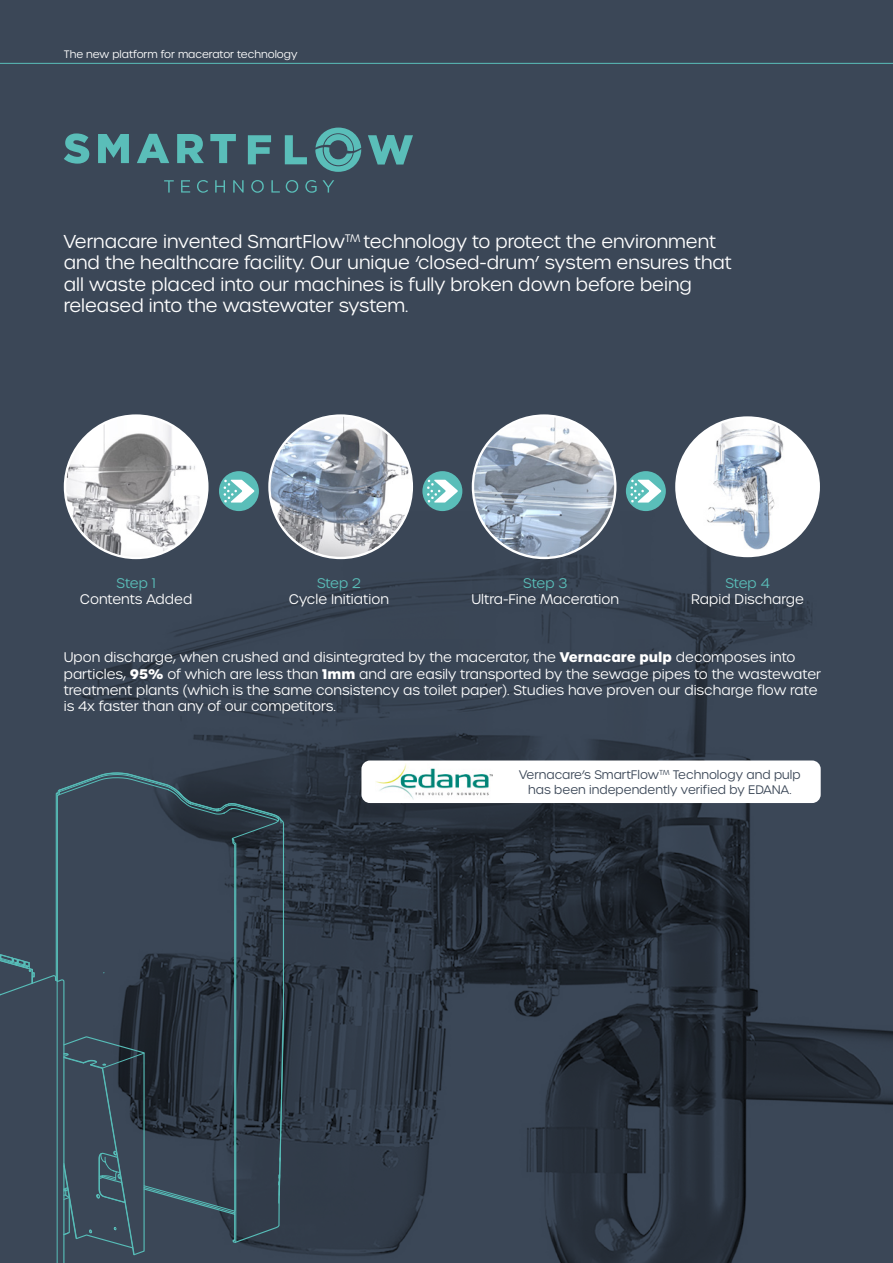
<style>
.page{position:relative;width:893px;height:1263px;background:#3b4757}
.page>*{position:absolute;margin:0;border:0;box-sizing:border-box;transform-origin:0 0}
.t1{font:300 18px/21.6px "Urbane";color:#fff}
.t2{font:300 13.5px/16.2px "Urbane";color:#fff}
.t3{font:300 13.5px "Urbane";letter-spacing:-.005em;color:#5abeb9}
.t4{font:300 12px/14.4px "Urbane";color:#3b4757;text-align:center}
.t5{font:300 10.5px "Urbane";color:#fff}
.s1{font-weight:700}
</style>
<div class="page">
<img style="left:68px;top:511px;width:825px;height:752px">
<svg style="left:164px;top:180px;width:10px;height:13px"></svg>
<svg style="left:181px;top:180px;width:9px;height:13px"></svg>
<svg style="left:197px;top:180px;width:11px;height:13px"></svg>
<svg style="left:215px;top:180px;width:10px;height:13px"></svg>
<svg style="left:233px;top:180px;width:11px;height:13px"></svg>
<svg style="left:251px;top:180px;width:13px;height:13px"></svg>
<svg style="left:271px;top:180px;width:9px;height:13px"></svg>
<svg style="left:286px;top:180px;width:12px;height:13px"></svg>
<svg style="left:305px;top:180px;width:29px;height:13px"></svg>
<svg style="left:64px;top:133px;width:25px;height:31px"></svg>
<svg style="left:98px;top:134px;width:31px;height:29px"></svg>
<svg style="left:137px;top:134px;width:32px;height:29px"></svg>
<svg style="left:177px;top:134px;width:27px;height:29px"></svg>
<svg style="left:210px;top:134px;width:26px;height:29px"></svg>
<svg style="left:248px;top:135px;width:23px;height:29px"></svg>
<svg style="left:285px;top:135px;width:22px;height:29px"></svg>
<svg style="left:368px;top:135px;width:45px;height:30px"></svg>
<svg style="left:315px;top:128px;width:46px;height:44px"></svg>
<div style="left:361px;top:760px;width:460px;height:43px;background:#fff;border-radius:9px"></div>
<img style="left:65px;top:416px;width:142px;height:142px;border-radius:71px">
<img style="left:269px;top:416px;width:143px;height:142px;border-radius:70px">
<img style="left:473px;top:416px;width:142px;height:142px;border-radius:71px">
<img style="left:676px;top:417px;width:143px;height:133px">
<div style="left:626px;top:471px;width:40px;height:40px;background:#5abeb9;border-radius:50%"></div>
<svg style="left:630px;top:479px;width:31px;height:23px"></svg>
<div style="left:422px;top:471px;width:40px;height:40px;background:#5abeb9;border-radius:50%"></div>
<svg style="left:427px;top:479px;width:31px;height:23px"></svg>
<div style="left:219px;top:471px;width:40px;height:40px;background:#5abeb9;border-radius:50%"></div>
<svg style="left:223px;top:479px;width:31px;height:23px"></svg>
<hr style="left:0;top:63px;width:893px;height:1px;background:#5abeb9">
<img style="left:375px;top:764px;width:118px;height:36px">
<svg style="left:0;top:772px;width:284px;height:491px"></svg>
<p class="t5" style="left:64px;top:47px;width:235px">The new platform for macerator technology</p>
<p class="t1" style="left:64px;top:230px;width:669px">Vernacare invented SmartFlow<sup>TM</sup> technology to protect the environment and the healthcare facility. Our unique ‘closed-drum’ system ensures that all waste placed into our machines is fully broken down before being released into the wastewater system.</p>
<p class="t3" style="left:117px;top:575px;width:41px">Step 1</p>
<p class="t2" style="left:80px;top:591px;width:114px">Contents Added</p>
<p class="t3" style="left:317px;top:575px;width:45px">Step 2</p>
<p class="t2" style="left:289px;top:591px;width:102px">Cycle Initiation</p>
<p class="t3" style="left:523px;top:575px;width:46px">Step 3</p>
<p class="t2" style="left:471px;top:591px;width:149px">Ultra-Fine Maceration</p>
<p class="t3" style="left:725px;top:575px;width:46px">Step 4</p>
<p class="t2" style="left:691px;top:591px;width:114px">Rapid Discharge</p>
<p class="t2" style="left:64px;top:649px;width:759px">Upon discharge, when crushed and disintegrated by the macerator, the <span class="s1">Vernacare pulp</span> decomposes into particles, <span class="s1">95%</span> of which are less than <span class="s1">1mm</span> and are easily transported by the sewage pipes to the wastewater treatment plants (which is the same consistency as toilet paper). Studies have proven our discharge flow rate is 4x faster than any of our competitors.</p>
<p class="t4" style="left:519px;top:768px;width:283px">Vernacare’s SmartFlow<sup>TM</sup> Technology and pulp has been independently verified by EDANA.</p>
</div>
